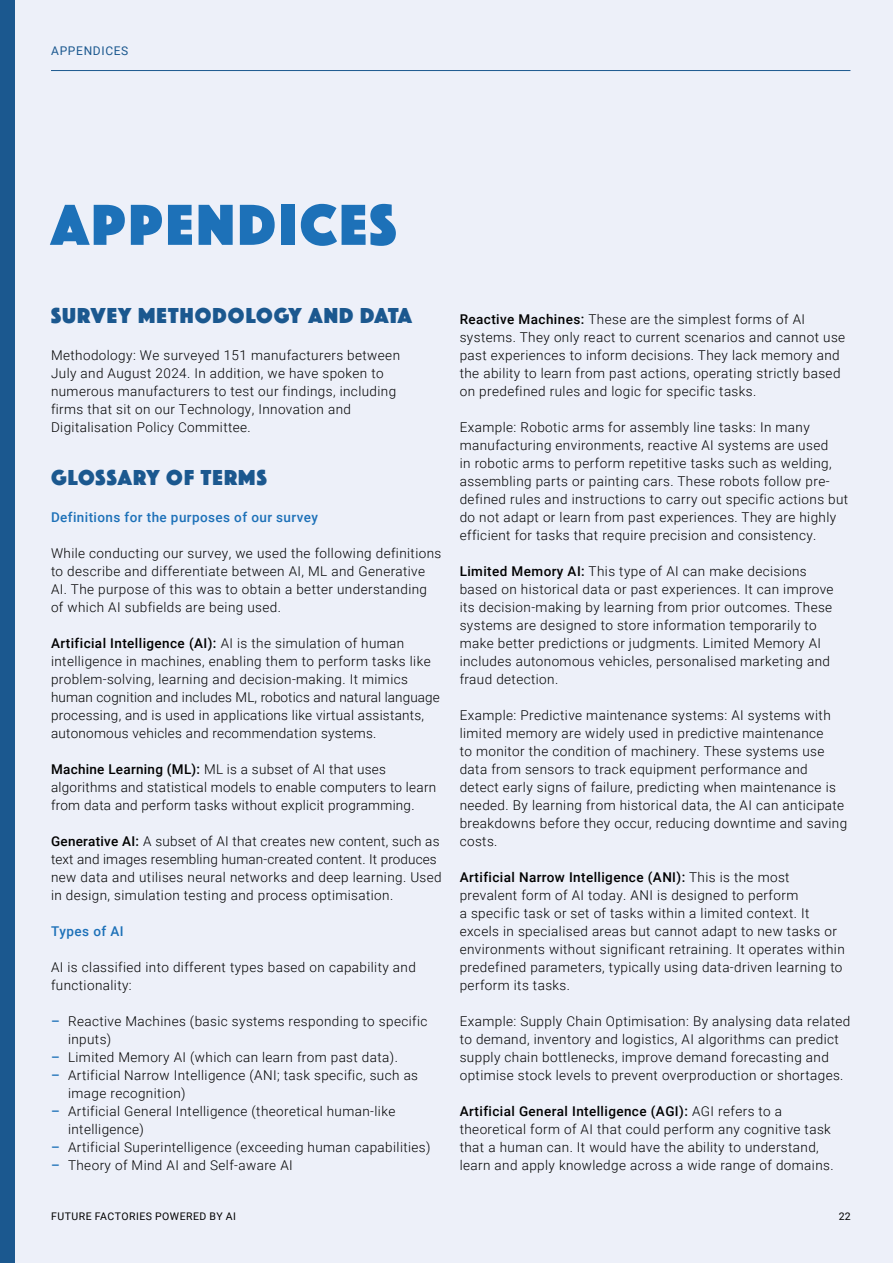
<style>
.page{position:relative;width:893px;height:1263px;background:#edf0f9}
.page>*{position:absolute;margin:0;border:0;box-sizing:border-box;transform-origin:0 0}
.t1{font:60px "Phosphate Solid";letter-spacing:.05em;color:#1d71b8}
.t2{font:22.5px "Phosphate Solid";letter-spacing:.05em;color:#1b588f}
.t3{font:300 13.5px/18px "Roboto";letter-spacing:.03em;color:#000}
.t4{font:500 13.5px "Roboto";letter-spacing:.03em;color:#1d71b8}
.t5{font:12px "Roboto";letter-spacing:.055em;color:#1b588f}
.t6{font:10.5px "Roboto";letter-spacing:.045em;color:#000}
.s1{font-weight:500}
.s2{font-weight:500;color:#1d71b8}
</style>
<div class="page">
<hr style="left:51px;top:70px;width:799px;height:1px;background:#1b588f">
<div style="left:0;top:0;width:14px;height:1263px;background:#1b588f"></div>
<p class="t5" style="left:51px;top:42px;width:79px">APPENDICES</p>
<h1 class="t1" style="left:51px;top:182px;width:347px">APPENDICES</h1>
<h2 class="t2" style="left:51px;top:300px;width:362px">SURVEY METHODOLOGY AND DATA</h2>
<p class="t3" style="left:51px;top:346px;width:351px">Methodology: We surveyed 151 manufacturers between July and August 2024. In addition, we have spoken to numerous manufacturers to test our findings, including firms that sit on our Technology, Innovation and Digitalisation Policy Committee.</p>
<h2 class="t2" style="left:51px;top:461px;width:217px">GLOSSARY OF TERMS</h2>
<p class="t4" style="left:51px;top:508px;width:269px">Definitions for the purposes of our survey</p>
<p class="t3" style="left:51px;top:544px;width:392px">While conducting our survey, we used the following definitions to describe and differentiate between AI, ML and Generative AI. The purpose of this was to obtain a better understanding of which AI subfields are being used.</p>
<p class="t3" style="left:51px;top:634px;width:390px"><span class="s1">Artificial Intelligence (AI):</span> AI is the simulation of human intelligence in machines, enabling them to perform tasks like problem-solving, learning and decision-making. It mimics human cognition and includes ML, robotics and natural language processing, and is used in applications like virtual assistants, autonomous vehicles and recommendation systems.</p>
<p class="t3" style="left:51px;top:760px;width:387px"><span class="s1">Machine Learning (ML):</span> ML is a subset of AI that uses algorithms and statistical models to enable computers to learn from data and perform tasks without explicit programming.</p>
<p class="t3" style="left:51px;top:832px;width:392px"><span class="s1">Generative AI:</span> A subset of AI that creates new content, such as text and images resembling human-created content. It produces new data and utilises neural networks and deep learning. Used in design, simulation testing and process optimisation.</p>
<p class="t4" style="left:51px;top:922px;width:74px">Types of AI</p>
<p class="t3" style="left:51px;top:958px;width:366px">AI is classified into different types based on capability and functionality:</p>
<p class="t3" style="left:68px;top:1012px;width:361px;text-indent:-17px"><span class="s2">–</span> Reactive Machines (basic systems responding to specific inputs)</p>
<p class="t3" style="left:51px;top:1048px;width:348px"><span class="s2">–</span> Limited Memory AI (which can learn from past data).</p>
<p class="t3" style="left:68px;top:1066px;width:352px;text-indent:-17px"><span class="s2">–</span> Artificial Narrow Intelligence (ANI; task specific, such as image recognition)</p>
<p class="t3" style="left:68px;top:1102px;width:329px;text-indent:-17px"><span class="s2">–</span> Artificial General Intelligence (theoretical human-like intelligence)</p>
<p class="t3" style="left:51px;top:1138px;width:381px"><span class="s2">–</span> Artificial Superintelligence (exceeding human capabilities)</p>
<p class="t3" style="left:51px;top:1156px;width:243px"><span class="s2">–</span> Theory of Mind AI and Self-aware AI</p>
<p class="t3" style="left:460px;top:310px;width:387px"><span class="s1">Reactive Machines:</span> These are the simplest forms of AI systems. They only react to current scenarios and cannot use past experiences to inform decisions. They lack memory and the ability to learn from past actions, operating strictly based on predefined rules and logic for specific tasks.</p>
<p class="t3" style="left:460px;top:418px;width:390px">Example: Robotic arms for assembly line tasks: In many manufacturing environments, reactive AI systems are used<br>in robotic arms to perform repetitive tasks such as welding, assembling parts or painting cars. These robots follow pre&shy;defined rules and instructions to carry out specific actions but do not adapt or learn from past experiences. They are highly efficient for tasks that require precision and consistency.</p>
<p class="t3" style="left:460px;top:562px;width:375px"><span class="s1">Limited Memory AI:</span> This type of AI can make decisions based on historical data or past experiences. It can improve its decision-making by learning from prior outcomes. These systems are designed to store information temporarily to make better predictions or judgments. Limited Memory AI includes autonomous vehicles, personalised marketing and fraud detection.</p>
<p class="t3" style="left:460px;top:706px;width:389px">Example: Predictive maintenance systems: AI systems with limited memory are widely used in predictive maintenance<br>to monitor the condition of machinery. These systems use data from sensors to track equipment performance and detect early signs of failure, predicting when maintenance is needed. By learning from historical data, the AI can anticipate breakdowns before they occur, reducing downtime and saving costs.</p>
<p class="t3" style="left:460px;top:868px;width:386px"><span class="s1">Artificial Narrow Intelligence (ANI):</span> This is the most prevalent form of AI today. ANI is designed to perform<br>a specific task or set of tasks within a limited context. It excels in specialised areas but cannot adapt to new tasks or environments without significant retraining. It operates within predefined parameters, typically using data-driven learning to perform its tasks.</p>
<p class="t3" style="left:460px;top:1012px;width:392px">Example: Supply Chain Optimisation: By analysing data related to demand, inventory and logistics, AI algorithms can predict supply chain bottlenecks, improve demand forecasting and optimise stock levels to prevent overproduction or shortages.</p>
<p class="t3" style="left:460px;top:1102px;width:375px"><span class="s1">Artificial General Intelligence (AGI):</span> AGI refers to a theoretical form of AI that could perform any cognitive task that a human can. It would have the ability to understand, learn and apply knowledge across a wide range of domains.</p>
<p class="t6" style="left:43px;top:1209px;width:14px">22</p>
<p class="t6" style="left:51px;top:1209px;width:186px">FUTURE FACTORIES POWERED BY AI</p>
<p class="t6" style="left:839px;top:1209px;width:13px">22</p>
</div>
